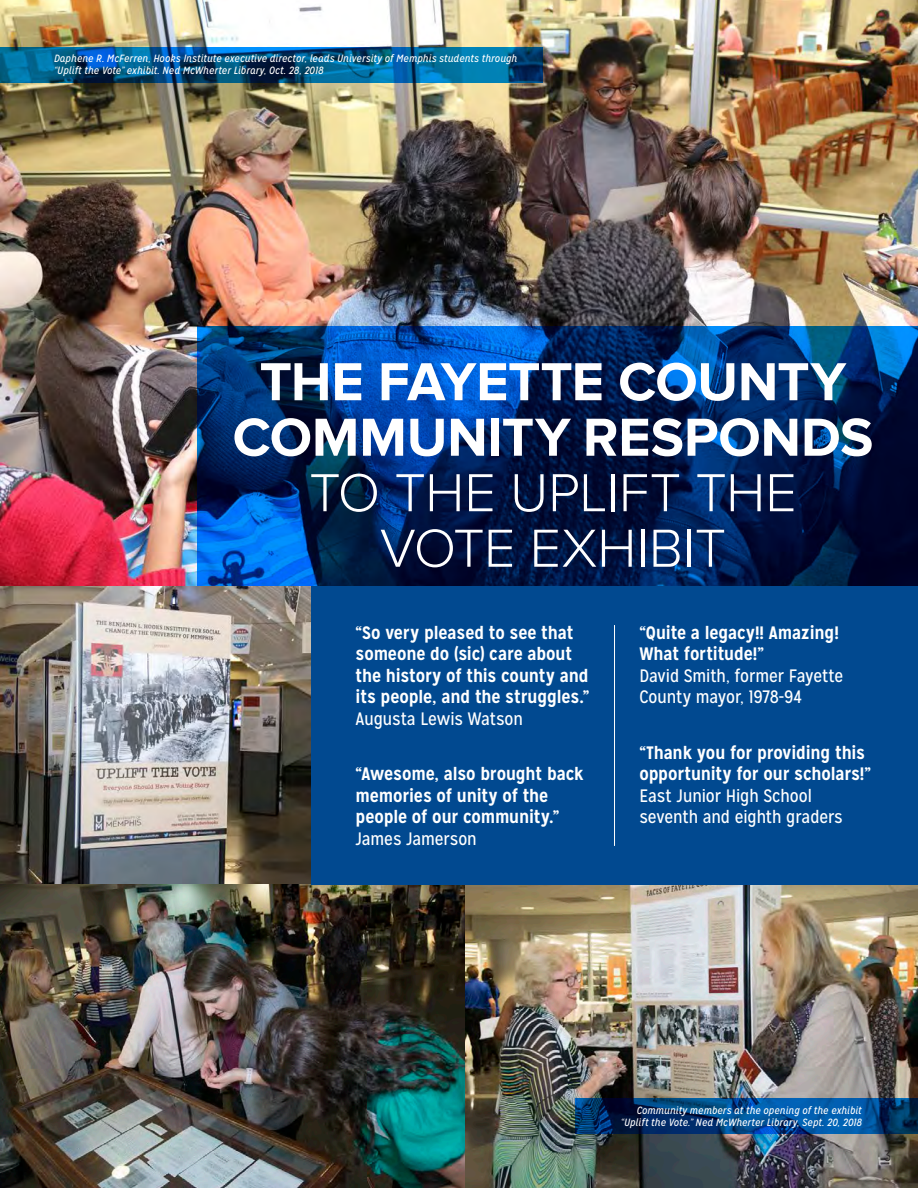
<style>
.page{position:relative;width:918px;height:1188px;background:#fff}
.page>*{position:absolute;margin:0;border:0;box-sizing:border-box;transform-origin:0 0}
.t1{font:700 55.5px/55.5px "Proxima Nova";letter-spacing:-.005em;color:#fff;text-align:center}
.body{font:700 18px/21.6px "Mission Gothic";letter-spacing:-.01em;color:#fff}
.body-2{font:18px/21.6px "Mission Gothic";letter-spacing:-.005em;color:#fff}
.t2{font:300 15px "Mission Gothic";color:#231f20}
.body-3{font:italic 10.5px/12.6px "Mission Gothic";letter-spacing:.01em;color:#fff}
.s1{font-weight:300}
.s2{font-weight:400}
.s3{font-weight:700}
</style>
<div class="page">
<img style="left:0;top:0;width:918px;height:586px">
<img style="left:0;top:586px;width:311px;height:299px">
<img style="left:0;top:885px;width:918px;height:303px">
<div style="left:311px;top:586px;width:607px;height:299px;background:#014990"></div>
<svg style="left:197px;top:327px;width:721px;height:259px;background:#002966"></svg>
<svg style="left:0;top:47px;width:542px;height:36px;background:#00588c"></svg>
<svg style="left:575px;top:1098px;width:343px;height:36px;background:#00407f"></svg>
<hr style="left:614px;top:625px;width:1px;height:221px;background:#fff">
<p class="body-3" style="left:54px;top:52px;width:465px">Daphene R. McFerren, Hooks Institute executive director, leads University of Memphis students through “Uplift the Vote” exhibit. Ned McWherter Library, Oct. 28, 2018</p>
<p class="t1" style="left:233px;top:355px;width:642px">THE FAYETTE COUNTY<br>COMMUNITY RESPONDS<br><span class="s1">TO THE UPLIFT THE<br>VOTE EXHIBIT</span></p>
<p class="body" style="left:356px;top:621px;width:235px">“So very pleased to see that someone do (sic) care about the history of this county and its people, and the struggles.”<br><span class="s2">Augusta Lewis Watson</span></p>
<p class="body" style="left:356px;top:763px;width:230px">“Awesome, also brought back memories of unity of the people of our community.”<br><span class="s2">James Jamerson</span></p>
<p class="body-2" style="left:639px;top:622px;width:205px"><span class="s3">“Quite a legacy!! Amazing!<br>What fortitude!”<br></span>David Smith, former Fayette<br>County mayor, 1978-94</p>
<p class="body" style="left:639px;top:742px;width:233px">“Thank you for providing this opportunity for our scholars!”<br><span class="s2">East Junior High School seventh and eighth graders</span></p>
<p class="body-3" style="left:621px;top:1104px;width:243px;text-align:right">Community members at the opening of the exhibit “Uplift the Vote.” Ned McWherter Library, Sept. 20, 2018</p>
<p class="t2" style="left:884px;top:1147px;width:8px">3</p>
</div>
